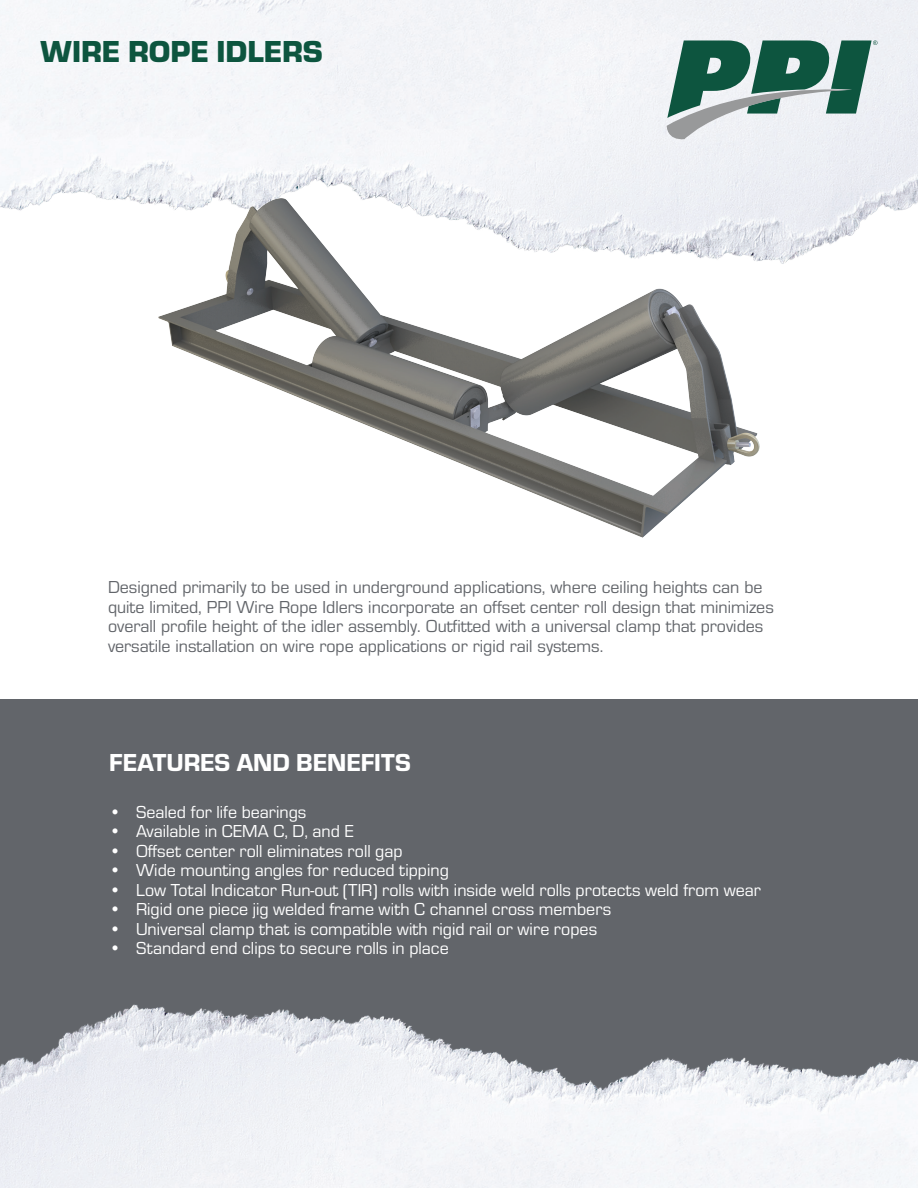
<style>
.page{position:relative;width:918px;height:1188px;background:#fff}
.page>*{position:absolute;margin:0;border:0;box-sizing:border-box;transform-origin:0 0}
.t1{font:900 31.5px "Eurostile";color:#0d553f}
.t2{font:25.5px "Eurostile Hea";color:#fff}
.t3{font:18px "Eurostile";color:#fff}
.t4{font:18px/19.5px "Eurostile";color:#62656a}
</style>
<div class="page">
<div style="left:0;top:700px;width:918px;height:488px;background:#62656a"></div>
<img style="left:0;top:1004px;width:918px;height:184px">
<img style="left:0;top:0;width:918px;height:264px">
<svg style="left:667px;top:40px;width:211px;height:99px"></svg>
<img style="left:159px;top:198px;width:600px;height:340px">
<h1 class="t1" style="left:40px;top:28px;width:284px">WIRE ROPE IDLERS</h1>
<p class="t4" style="left:108px;top:576px;width:667px">Designed primarily to be used in underground applications, where ceiling heights can be quite limited, PPI Wire Rope Idlers incorporate an offset center roll design that minimizes overall profile height of the idler assembly. Outfitted with a universal clamp that provides versatile installation on wire rope applications or rigid rail systems.</p>
<h2 class="t2" style="left:109px;top:745px;width:303px">FEATURES AND BENEFITS</h2>
<p class="t3" style="left:109px;top:800px;width:199px">• Sealed for life bearings</p>
<p class="t3" style="left:109px;top:819px;width:246px">• Available in CEMA C, D, and E</p>
<p class="t3" style="left:109px;top:839px;width:295px">• Offset center roll eliminates roll gap</p>
<p class="t3" style="left:109px;top:858px;width:341px">• Wide mounting angles for reduced tipping</p>
<p class="t3" style="left:109px;top:878px;width:653px">• Low Total Indicator Run-out (TIR) rolls with inside weld rolls protects weld from wear</p>
<p class="t3" style="left:109px;top:897px;width:504px">• Rigid one piece jig welded frame with C channel cross members</p>
<p class="t3" style="left:109px;top:917px;width:490px">• Universal clamp that is compatible with rigid rail or wire ropes</p>
<p class="t3" style="left:109px;top:936px;width:341px">• Standard end clips to secure rolls in place</p>
</div>
